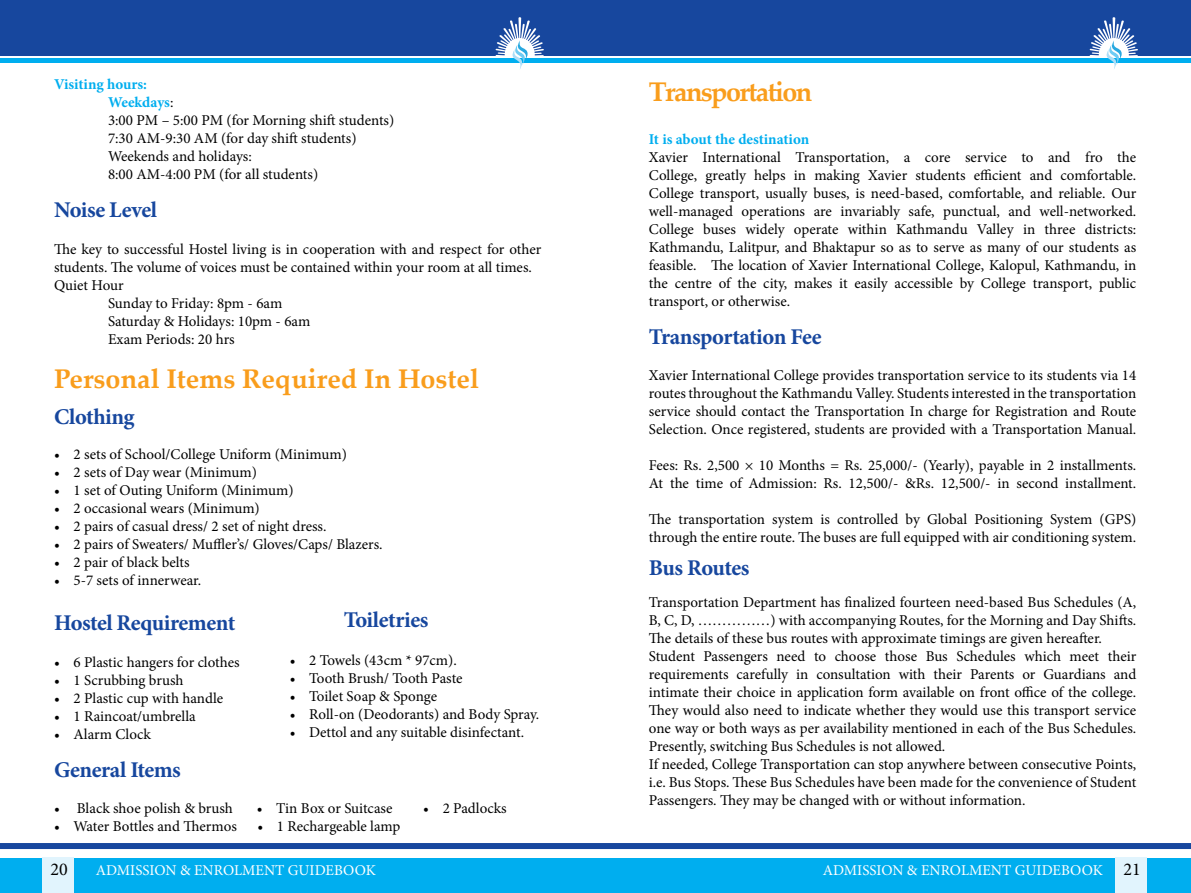
<style>
.page{position:relative;width:1191px;height:893px;background:#fff}
.page>*{position:absolute;margin:0;border:0;box-sizing:border-box;transform-origin:0 0}
.t1{font:700 27px "Palatino Linotype";color:#f99d1c}
.t2{font:700 27px "Palatino Linotype";letter-spacing:-.06em;color:#f99d1c}
.t3{font:700 22.5px "Minion Pro";letter-spacing:-.025em;color:#17479e}
.t4{font:18px "Minion Pro";color:#000}
.t5{font:15px/18px "Minion Pro";color:#000}
.t6{font:15px "Minion Pro";color:#fff}
.t7{font:700 15px "Minion Pro";color:#00aeef}
.s1{font-weight:700;color:#00aeef}
.s2{font-size:18px;color:#000}
</style>
<div class="page">
<div style="left:0;top:858px;width:1191px;height:35px;background:#00aeef"></div>
<div style="left:42px;top:857px;width:31px;height:36px;background:#e1f4fd"></div>
<div style="left:1115px;top:857px;width:31px;height:36px;background:#e1f4fd"></div>
<div style="left:0;top:843px;width:1191px;height:6px;background:#17479e"></div>
<div style="left:0;top:0;width:608px;height:56px;background:#17479e"></div>
<hr style="left:0;top:58px;width:605px;height:4px;background:#00aeef">
<svg style="left:495px;top:17px;width:49px;height:52px"></svg>
<div style="left:595px;top:0;width:596px;height:56px;background:#17479e"></div>
<hr style="left:599px;top:58px;width:592px;height:4px;background:#00aeef">
<svg style="left:1089px;top:17px;width:49px;height:52px"></svg>
<p class="t5" style="left:108px;top:75px;width:288px;text-indent:-54px"><span class="s1">Visiting hours:<br>Weekdays</span>:<br>3:00 PM – 5:00 PM (for Morning shift students)<br>7:30 AM-9:30 AM (for day shift students)<br>Weekends and holidays:<br>8:00 AM-4:00 PM (for all students)</p>
<h2 class="t3" style="left:54px;top:193px;width:105px">Noise Level</h2>
<p class="t5" style="left:54px;top:240px;width:489px">The key to successful Hostel living is in cooperation with and respect for other</p>
<p class="t5" style="left:54px;top:258px;width:479px">students. The volume of voices must be contained within your room at all times.</p>
<p class="t5" style="left:54px;top:276px;width:71px">Quiet Hour</p>
<p class="t5" style="left:108px;top:294px;width:176px">Sunday to Friday: 8pm - 6am</p>
<p class="t5" style="left:108px;top:312px;width:204px">Saturday &amp; Holidays: 10pm - 6am</p>
<p class="t5" style="left:108px;top:330px;width:128px">Exam Periods: 20 hrs</p>
<h1 class="t1" style="left:54px;top:360px;width:426px">Personal Items Required In Hostel</h1>
<h2 class="t3" style="left:54px;top:401px;width:82px">Clothing</h2>
<p class="t5" style="left:54px;top:445px;width:294px">• 2 sets of School/College Uniform (Minimum)</p>
<p class="t5" style="left:54px;top:463px;width:204px">• 2 sets of Day wear (Minimum)</p>
<p class="t5" style="left:54px;top:481px;width:241px">• 1 set of Outing Uniform (Minimum)</p>
<p class="t5" style="left:54px;top:499px;width:207px">• 2 occasional wears (Minimum)</p>
<p class="t5" style="left:54px;top:517px;width:274px">• 2 pairs of casual dress/ 2 set of night dress.</p>
<p class="t5" style="left:54px;top:535px;width:330px">• 2 pairs of Sweaters/ Muffler’s/ Gloves/Caps/ Blazers.</p>
<p class="t5" style="left:54px;top:553px;width:137px">• 2 pair of black belts</p>
<p class="t5" style="left:54px;top:571px;width:149px">• 5-7 sets of innerwear.</p>
<h2 class="t3" style="left:54px;top:607px;width:183px">Hostel Requirement</h2>
<p class="t5" style="left:54px;top:653px;width:187px">• 6 Plastic hangers for clothes</p>
<p class="t5" style="left:54px;top:671px;width:131px">• 1 Scrubbing brush</p>
<p class="t5" style="left:54px;top:689px;width:171px">• 2 Plastic cup with handle</p>
<p class="t5" style="left:54px;top:707px;width:143px">• 1 Raincoat/umbrella</p>
<p class="t5" style="left:54px;top:725px;width:98px">• Alarm Clock</p>
<h2 class="t3" style="left:54px;top:754px;width:128px">General Items</h2>
<p class="t5" style="left:54px;top:799px;width:180px">• Black shoe polish &amp; brush</p>
<p class="t5" style="left:257px;top:799px;width:137px">• Tin Box or Suitcase</p>
<p class="t5" style="left:423px;top:799px;width:85px">• 2 Padlocks</p>
<p class="t5" style="left:54px;top:817px;width:184px">• Water Bottles and Thermos</p>
<p class="t5" style="left:257px;top:817px;width:145px">• 1 Rechargeable lamp</p>
<h2 class="t3" style="left:344px;top:604px;width:86px">Toiletries</h2>
<p class="t5" style="left:290px;top:651px;width:169px">• 2 Towels (43cm * 97cm).</p>
<p class="t5" style="left:290px;top:669px;width:174px">• Tooth Brush/ Tooth Paste</p>
<p class="t5" style="left:290px;top:687px;width:149px">• Toilet Soap &amp; Sponge</p>
<p class="t5" style="left:290px;top:705px;width:251px">• Roll-on (Deodorants) and Body Spray.</p>
<p class="t5" style="left:290px;top:723px;width:236px">• Dettol and any suitable disinfectant.</p>
<h1 class="t2" style="left:649px;top:73px;width:165px">Transportation</h1>
<p class="t7" style="left:649px;top:129px;width:162px">It is about the destination</p>
<p class="t5" style="left:649px;top:148px;width:489px;text-align:justify">Xavier International Transportation, a core service to and fro the College, greatly helps in making Xavier students efficient and comfortable.<br>College transport, usually buses, is need-based, comfortable, and reliable. Our well-managed operations are invariably safe, punctual, and well-networked.<br>College buses widely operate within Kathmandu Valley in three districts:<br>Kathmandu, Lalitpur, and Bhaktapur so as to serve as many of our students as feasible. The location of Xavier International College, Kalopul, Kathmandu, in the centre of the city, makes it easily accessible by College transport, public transport, or otherwise.</p>
<h2 class="t3" style="left:649px;top:321px;width:174px">Transportation Fee</h2>
<p class="t5" style="left:649px;top:366px;width:489px;text-align:justify">Xavier International College provides transportation service to its students via 14 routes throughout the Kathmandu Valley. Students interested in the transportation service should contact the Transportation In charge for Registration and Route Selection. Once registered, students are provided with a Transportation Manual.</p>
<p class="t5" style="left:649px;top:456px;width:489px">Fees: Rs. 2,500 × 10 Months = Rs. 25,000/- (Yearly), payable in 2 installments.<br>At the time of Admission: Rs. 12,500/- &amp;Rs. 12,500/- in second installment.</p>
<p class="t5" style="left:649px;top:510px;width:489px">The transportation system is controlled by Global Positioning System (GPS) through the entire route. The buses are full equipped with air conditioning system.</p>
<h2 class="t3" style="left:649px;top:552px;width:102px">Bus Routes</h2>
<p class="t5" style="left:649px;top:593px;width:489px">Transportation Department has finalized fourteen need-based Bus Schedules (A, B, C, D, ……………) with accompanying Routes, for the Morning and Day Shifts.<br>The details of these bus routes with approximate timings are given hereafter.<br>Student Passengers need to choose those Bus Schedules which meet their requirements carefully in consultation with their Parents or Guardians and intimate their choice in application form available on front office of the college.<br>They would also need to indicate whether they would use this transport service one way or both ways as per availability mentioned in each of the Bus Schedules.<br>Presently, switching Bus Schedules is not allowed.<br>If needed, College Transportation can stop anywhere between consecutive Points, i.e. Bus Stops. These Bus Schedules have been made for the convenience of Student Passengers. They may be changed with or without information.</p>
<p class="t4" style="left:50px;top:857px;width:19px">20</p>
<p class="t6" style="left:96px;top:861px;width:282px">ADMISSION &amp; ENROLMENT GUIDEBOOK</p>
<p class="t6" style="left:822px;top:861px;width:320px">ADMISSION &amp; ENROLMENT GUIDEBOOK <span class="s2">21</span></p>
</div>
